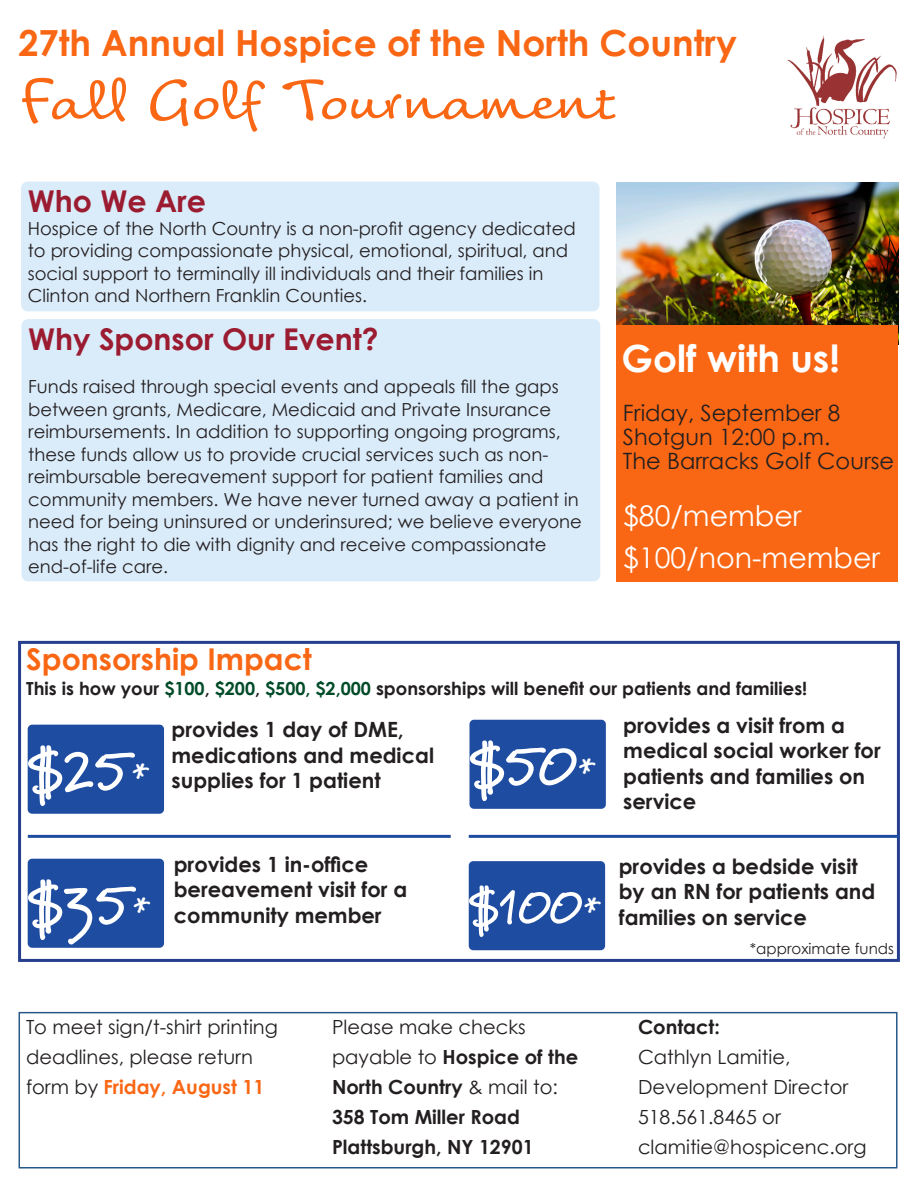
<style>
.page{position:relative;width:918px;height:1188px;background:#fff}
.page>*{position:absolute;margin:0;border:0;box-sizing:border-box;transform-origin:0 0}
.t1{font:700 60px "Marydale";color:#fff}
.t2{font:55.5px "Tornac";color:#f96714}
.t3{font:700 51px "Marydale";color:#fff}
.t4{font:700 37.5px "Century Gothic";color:#fff}
.t5{font:700 36px "Century Gothic";color:#f96714}
.t6{font:700 30px "Century Gothic";color:#9b1b30}
.t7{font:700 30px "Century Gothic";color:#f96714}
.t8{font:28.5px "Century Gothic";color:#fff}
.t9{font:22.5px "Century Gothic";color:#231f20}
.t10{font:700 21px/25.5px "Century Gothic";color:#231f20}
.t11{font:19.5px/30px "Century Gothic";color:#231f20}
.t12{font:700 19.5px "Century Gothic";color:#231f20}
.t13{font:18px/22.5px "Century Gothic";color:#231f20}
.t14{font:700 18px "Century Gothic";color:#231f20}
.t15{font:15px "Century Gothic";color:#231f20}
.s1{color:#004b28}
.s2{font-size:37.5px}
.s3{font-weight:700;color:#f96714}
.s4{font-weight:700}
</style>
<div class="page">
<div style="left:21px;top:182px;width:579px;height:129px;background:#daebfa;border-radius:7px"></div>
<div style="left:22px;top:319px;width:578px;height:262px;background:#daebfa;border-radius:7px"></div>
<img style="left:616px;top:182px;width:282px;height:143px">
<div style="left:616px;top:325px;width:282px;height:256px;background:#f96714"></div>
<img style="left:787px;top:36px;width:110px;height:103px">
<div style="left:18px;top:641px;width:882px;height:321px;border:3px solid #253f8e"></div>
<div style="left:28px;top:725px;width:136px;height:89px;background:#1e4ca0;border-radius:4px"></div>
<div style="left:470px;top:720px;width:136px;height:89px;background:#1e4ca0;border-radius:4px"></div>
<hr style="left:469px;top:835px;width:431px;height:3px;background:#1e4ca0">
<hr style="left:28px;top:835px;width:423px;height:3px;background:#1e4ca0">
<div style="left:28px;top:859px;width:136px;height:89px;background:#1e4ca0;border-radius:4px"></div>
<div style="left:469px;top:861px;width:136px;height:89px;background:#1e4ca0;border-radius:4px"></div>
<div style="left:19px;top:1012px;width:879px;height:156px;border:2px solid #265988"></div>
<p class="t5" style="left:18px;top:15px;width:720px">27th Annual Hospice of the North Country</p>
<p class="t2" style="left:18px;top:64px;width:600px">Fall Golf Tournament</p>
<p class="t6" style="left:28px;top:179px;width:180px">Who We Are</p>
<p class="t13" style="left:28px;top:217px;width:549px">Hospice of the North Country is a non-profit agency dedicated to providing compassionate physical, emotional, spiritual, and social support to terminally ill individuals and their families in Clinton and Northern Franklin Counties.</p>
<p class="t6" style="left:28px;top:316px;width:352px">Why Sponsor Our Event?</p>
<p class="t13" style="left:28px;top:375px;width:555px">Funds raised through special events and appeals fill the gaps between grants, Medicare, Medicaid and Private Insurance reimbursements. In addition to supporting ongoing programs, these funds allow us to provide crucial services such as non&shy;reimbursable bereavement support for patient families and community members. We have never turned away a patient in need for being uninsured or underinsured; we believe everyone has the right to die with dignity and receive compassionate</p>
<p class="t13" style="left:28px;top:555px;width:141px">end-of-life care.</p>
<p class="t7" style="left:26px;top:637px;width:287px">Sponsorship Impact</p>
<p class="t4" style="left:622px;top:330px;width:220px">Golf with us!</p>
<p class="t9" style="left:623px;top:397px;width:219px">Friday, September 8</p>
<p class="t9" style="left:623px;top:421px;width:209px">Shotgun 12:00 p.m.</p>
<p class="t9" style="left:623px;top:445px;width:273px">The Barracks Golf Course</p>
<p class="t8" style="left:623px;top:495px;width:180px">$80/member</p>
<p class="t8" style="left:623px;top:537px;width:259px">$100/non-member</p>
<p class="t14" style="left:26px;top:675px;width:783px">This is how your <span class="s1">$100</span>, <span class="s1">$200</span>, <span class="s1">$500, $2,000</span> sponsorships will benefit our patients and families!</p>
<p class="t1" style="left:28px;top:734px;width:124px">$25<span class="s2">*</span></p>
<p class="t1" style="left:28px;top:868px;width:125px">$35<span class="s2">*</span></p>
<p class="t10" style="left:172px;top:716px;width:264px">provides 1 day of DME, medications and medical</p>
<p class="t10" style="left:172px;top:767px;width:211px">supplies for 1 patient</p>
<p class="t10" style="left:174px;top:851px;width:235px">provides 1 in-office bereavement visit for a</p>
<p class="t10" style="left:174px;top:902px;width:209px">community member</p>
<p class="t1" style="left:470px;top:729px;width:129px">$50<span class="s2">*</span></p>
<p class="t10" style="left:623px;top:711px;width:259px">provides a visit from a medical social worker for patients and families on service</p>
<p class="t3" style="left:469px;top:876px;width:135px">$100<span class="s2">*</span></p>
<p class="t10" style="left:619px;top:852px;width:258px">provides a bedside visit by an RN for patients and</p>
<p class="t10" style="left:619px;top:903px;width:190px">families on service</p>
<p class="t15" style="left:750px;top:938px;width:145px">*approximate funds</p>
<p class="t11" style="left:26px;top:1012px;width:253px">To meet sign/t-shirt printing deadlines, please return form by <span class="s3">Friday, August 11</span></p>
<p class="t11" style="left:332px;top:1012px;width:248px">Please make checks payable to <span class="s4">Hospice of the<br>North Country</span> &amp; mail to:</p>
<p class="t12" style="left:332px;top:1102px;width:189px">358 Tom Miller Road</p>
<p class="t12" style="left:332px;top:1132px;width:203px">Plattsburgh, NY 12901</p>
<p class="t12" style="left:638px;top:1012px;width:83px">Contact:</p>
<p class="t11" style="left:638px;top:1042px;width:154px">Cathlyn Lamitie,</p>
<p class="t11" style="left:638px;top:1072px;width:212px">Development Director</p>
<p class="t11" style="left:638px;top:1102px;width:144px">518.561.8465 or</p>
<p class="t11" style="left:638px;top:1132px;width:230px">clamitie@hospicenc.org</p>
</div>
